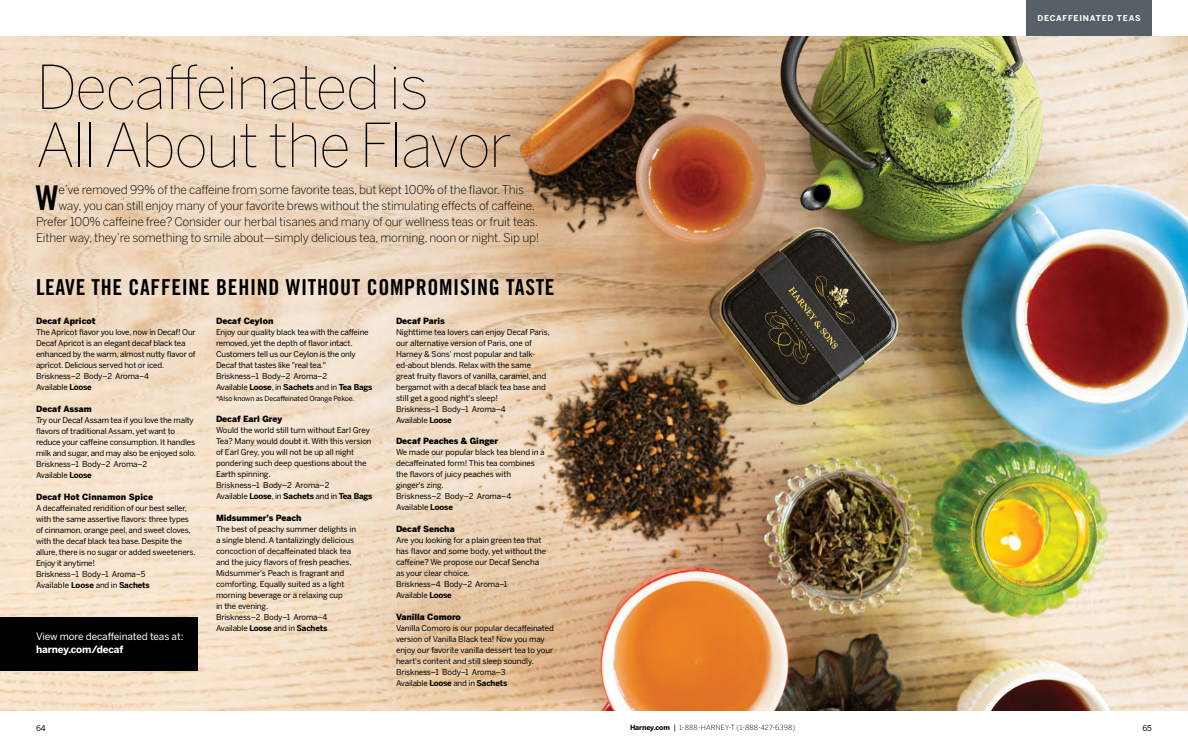
<style>
.page{position:relative;width:1188px;height:756px;background:#fff}
.page>*{position:absolute;margin:0;border:0;box-sizing:border-box;transform-origin:0 0}
.t1{font:100 60px/58px "Benton Sans";letter-spacing:-.03em;color:#000}
.t2{font:34.2px "Trade Gothic LT Std Bd Cn 20";color:#000}
.t3{font:22px "Trade Gothic LT Std Bd Cn 20";letter-spacing:.03em;color:#000}
.t4{font:300 12px "Benton Sans";letter-spacing:-.02em;color:#000}
.t5{font:10px "Benton Sans";letter-spacing:-.01em;color:#fff}
.t6{font:700 10px "Benton Sans";letter-spacing:-.01em;color:#fff}
.t7{font:900 8.5px "Benton Sans";color:#000}
.t8{font:8px/11px "Benton Sans";letter-spacing:-.02em;color:#000}
.t9{font:700 8px "Benton Sans";letter-spacing:.1em;color:#fff}
.t10{font:300 7px "Benton Sans";letter-spacing:.02em;color:#000}
.t11{font:7px "Benton Sans";letter-spacing:-.02em;color:#000}
.s1{font-weight:700}
.s2{font-weight:400;font-size:7.5px}
</style>
<div class="page">
<img style="left:0;top:36px;width:1188px;height:675px">
<div style="left:0;top:617px;width:198px;height:54px;background:#000"></div>
<div style="left:1026px;top:0;width:126px;height:36px;background:#576066"></div>
<h1 class="t1" style="left:36px;top:57px;width:478px">Decaffeinated is<br>All About the Flavor</h1>
<h2 class="t2" style="left:36px;top:177px;width:24px">W</h2>
<h3 class="t4" style="left:58px;top:183px;width:467px">e’ve removed 99% of the caffeine from some favorite teas, but kept 100% of the flavor. This</h3>
<h3 class="t4" style="left:58px;top:199px;width:478px">way, you can still enjoy many of your favorite brews without the stimulating effects of caffeine.</h3>
<h3 class="t4" style="left:36px;top:215px;width:504px">Prefer 100% caffeine free? Consider our herbal tisanes and many of our wellness teas or fruit teas.</h3>
<h3 class="t4" style="left:36px;top:231px;width:505px">Either way, they’re something to smile about—simply delicious tea, morning, noon or night. Sip up!</h3>
<h3 class="t3" style="left:36px;top:274px;width:520px">LEAVE THE CAFFEINE BEHIND WITHOUT COMPROMISING TASTE</h3>
<p class="t7" style="left:36px;top:315px;width:61px">Decaf Apricot</p>
<p class="t8" style="left:36px;top:326px;width:161px">The Apricot flavor you love, now in Decaf! Our Decaf Apricot is an elegant decaf black tea enhanced by the warm, almost nutty flavor of apricot. Delicious served hot or iced.<br>Briskness–2 Body–2 Aroma–4<br>Available <span class="s1">Loose</span></p>
<p class="t7" style="left:36px;top:403px;width:57px">Decaf Assam</p>
<p class="t8" style="left:36px;top:414px;width:161px">Try our Decaf Assam tea if you love the malty flavors of traditional Assam, yet want to reduce your caffeine consumption. It handles milk and sugar, and may also be enjoyed solo.<br>Briskness–1 Body–2 Aroma–2<br>Available <span class="s1">Loose</span></p>
<p class="t7" style="left:36px;top:491px;width:119px">Decaf Hot Cinnamon Spice</p>
<p class="t8" style="left:36px;top:502px;width:161px">A decaffeinated rendition of our best seller, with the same assertive flavors: three types of cinnamon, orange peel, and sweet cloves, with the decaf black tea base. Despite the allure, there is no sugar or added sweeteners.<br>Enjoy it anytime!<br>Briskness–1 Body–1 Aroma–5<br>Available <span class="s1">Loose</span> and in <span class="s1">Sachets</span></p>
<p class="t5" style="left:36px;top:631px;width:149px">View more decaffeinated teas at:</p>
<p class="t6" style="left:36px;top:644px;width:89px">harney.com/decaf</p>
<p class="t7" style="left:216px;top:315px;width:59px">Decaf Ceylon</p>
<p class="t8" style="left:216px;top:326px;width:158px">Enjoy our quality black tea with the caffeine removed, yet the depth of flavor intact.<br>Customers tell us our Ceylon is the only Decaf that tastes like "real tea."<br>Briskness–1 Body–2 Aroma–2<br>Available <span class="s1">Loose</span>, in <span class="s1">Sachets</span> and in <span class="s1">Tea Bags</span></p>
<p class="t11" style="left:216px;top:394px;width:140px">*Also known as Decaffeinated Orange Pekoe.</p>
<p class="t7" style="left:216px;top:414px;width:68px">Decaf Earl Grey</p>
<p class="t8" style="left:216px;top:425px;width:158px">Would the world still turn without Earl Grey Tea? Many would doubt it. With this version of Earl Grey, you will not be up all night pondering such deep questions about the Earth spinning.<br>Briskness–1 Body–2 Aroma–2<br>Available <span class="s1">Loose</span>, in <span class="s1">Sachets</span> and in <span class="s1">Tea Bags</span></p>
<p class="t7" style="left:216px;top:513px;width:87px">Midsummer’s Peach</p>
<p class="t8" style="left:216px;top:524px;width:142px">The best of peachy summer delights in a single blend. A tantalizingly delicious concoction of decaffeinated black tea and the juicy flavors of fresh peaches, Midsummer's Peach is fragrant and comforting. Equally suited as a light morning beverage or a relaxing cup<br>in the evening.<br>Briskness–2 Body–1 Aroma–4<br>Available <span class="s1">Loose</span> and in <span class="s1">Sachets</span></p>
<p class="t7" style="left:396px;top:316px;width:50px">Decaf Paris</p>
<p class="t8" style="left:396px;top:327px;width:155px">Nighttime tea lovers can enjoy Decaf Paris, our alternative version of Paris, one of Harney &amp; Sons' most popular and talk&shy;ed-about blends. Relax with the same great fruity flavors of vanilla, caramel, and bergamot with a decaf black tea base and still get a good night's sleep!<br>Briskness–1 Body–1 Aroma–4<br>Available <span class="s1">Loose</span></p>
<p class="t7" style="left:396px;top:436px;width:104px">Decaf Peaches &amp; Ginger</p>
<p class="t8" style="left:396px;top:447px;width:150px">We made our popular black tea blend in a decaffeinated form! This tea combines the flavors of juicy peaches with<br>ginger's zing.<br>Briskness–2 Body–2 Aroma–4<br>Available <span class="s1">Loose</span></p>
<p class="t7" style="left:396px;top:523px;width:60px">Decaf Sencha</p>
<p class="t8" style="left:396px;top:534px;width:152px">Are you looking for a plain green tea that has flavor and some body, yet without the caffeine? We propose our Decaf Sencha as your clear choice.<br>Briskness–4 Body–2 Aroma–1<br>Available <span class="s1">Loose</span></p>
<p class="t7" style="left:396px;top:611px;width:66px">Vanilla Comoro</p>
<p class="t8" style="left:396px;top:622px;width:159px">Vanilla Comoro is our popular decaffeinated version of Vanilla Black tea! Now you may enjoy our favorite vanilla dessert tea to your heart's content and still sleep soundly.<br>Briskness–1 Body–1 Aroma–3<br>Available <span class="s1">Loose</span> and in <span class="s1">Sachets</span></p>
<p class="t9" style="left:1037px;top:13px;width:105px">DECAFFEINATED TEAS</p>
<p class="t8" style="left:36px;top:722px;width:11px">64</p>
<p class="t8" style="left:1142px;top:722px;width:11px">65</p>
<p class="t10" style="left:630px;top:724px;width:167px"><span class="s1">Harney.com</span> <span class="s2">|</span> 1-888-HARNEY-T (1-888-427-6398)</p>
</div>
